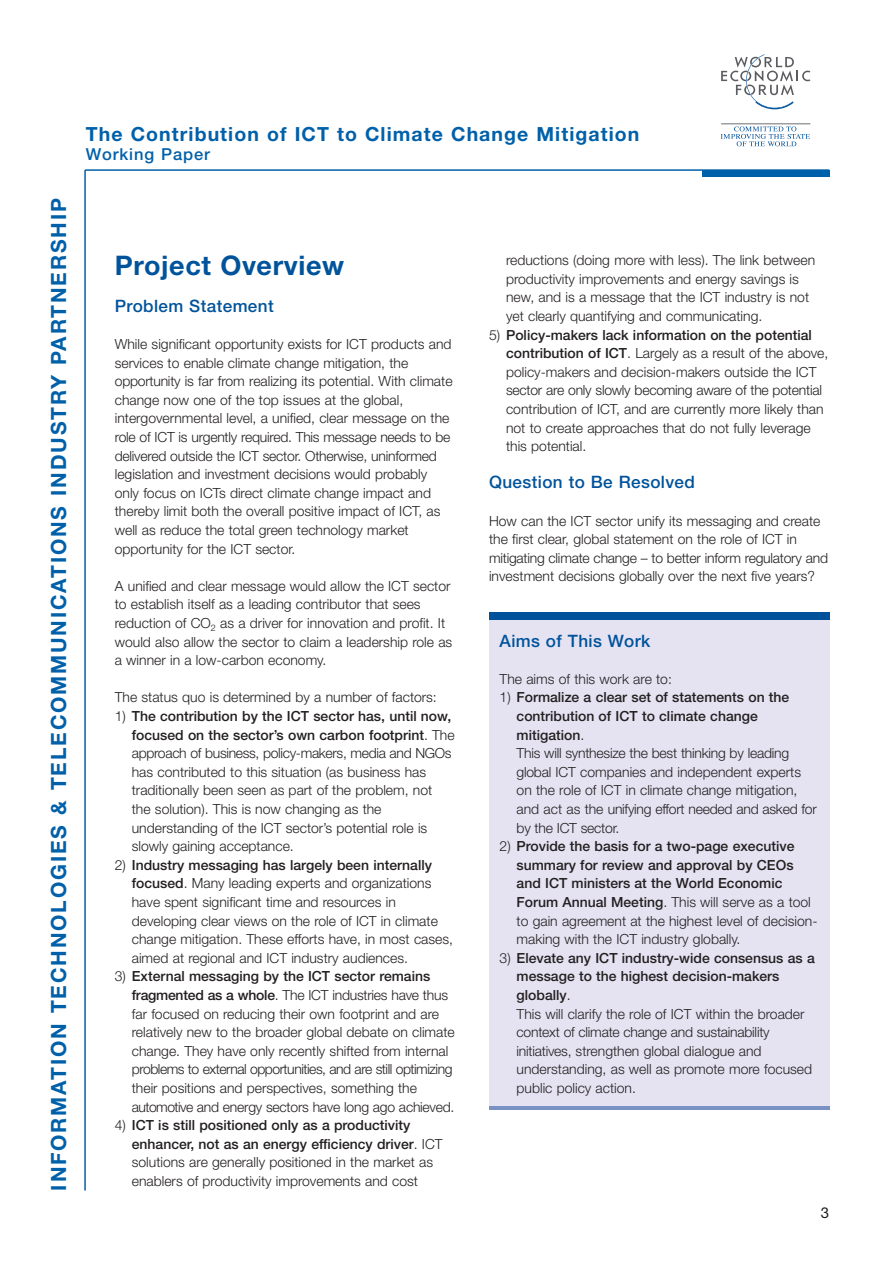
<style>
.page{position:relative;width:893px;height:1263px;background:#fff}
.page>*{position:absolute;margin:0;border:0;box-sizing:border-box;transform-origin:0 0}
.t1{font:700 27px "Helvetica Neue";letter-spacing:.02em;color:#00539b}
.t2{font:700 21px "Helvetica Neue";letter-spacing:.09em;color:#0060a9}
.t3{font:700 19.5px "Helvetica Neue";letter-spacing:.055em;color:#0060a9}
.t4{font:500 17.1px "Helvetica Neue";letter-spacing:.02em;color:#00539b}
.t5{font:500 16.5px "Helvetica Neue";letter-spacing:.055em;color:#0060a9}
.t6{font:15px "Helvetica Neue";color:#231f20}
.t7{font:300 13.95px/18.6px "Helvetica Neue";color:#231f20}
.t8{font:500 13.95px/18.6px "Helvetica Neue";color:#231f20}
.s1{font-weight:500}
.s2{font-weight:300}
</style>
<div class="page">
<div style="left:489px;top:617px;width:340px;height:492px;background:#e5e3f2"></div>
<div style="left:489px;top:612px;width:340px;height:8px;background:#00539b"></div>
<hr style="left:489px;top:1106px;width:340px;height:3px;background:#7a91c3">
<hr style="left:84px;top:170px;width:2px;height:1021px;background:#0060a9">
<hr style="left:85px;top:169px;width:744px;height:2px;background:#0060a9">
<hr style="left:721px;top:124px;width:89px;height:1px;background:#6c6e70">
<svg style="left:720px;top:126px;width:90px;height:20px"></svg>
<svg style="left:721px;top:54px;width:89px;height:55px"></svg>
<div style="left:702px;top:170px;width:127px;height:6px;background:#0060a9"></div>
<h2 class="t2" style="left:51px;top:1191px;width:994px;rotate:-90deg">INFORMATION TECHNOLOGIES &amp; TELECOMMUNICATIONS INDUSTRY PARTNERSHIP</h2>
<h3 class="t3" style="left:86px;top:127px;width:555px">The Contribution of ICT to Climate Change Mitigation</h3>
<p class="t5" style="left:86px;top:148px;width:126px">Working Paper</p>
<h1 class="t1" style="left:115px;top:255px;width:231px">Project Overview</h1>
<p class="t4" style="left:115px;top:300px;width:160px">Problem Statement</p>
<p class="t7" style="left:115px;top:336px;width:339px">While significant opportunity exists for ICT products and services to enable climate change mitigation, the opportunity is far from realizing its potential. With climate change now one of the top issues at the global, intergovernmental level, a unified, clear message on the role of ICT is urgently required. This message needs to be delivered outside the ICT sector. Otherwise, uninformed legislation and investment decisions would probably only focus on ICTs direct climate change impact and thereby limit both the overall positive impact of ICT, as well as reduce the total green technology market opportunity for the ICT sector.</p>
<p class="t7" style="left:115px;top:578px;width:339px">A unified and clear message would allow the ICT sector to establish itself as a leading contributor that sees reduction of CO<sub>2</sub> as a driver for innovation and profit. It would also allow the sector to claim a leadership role as a winner in a low-carbon economy.</p>
<p class="t7" style="left:115px;top:689px;width:323px">The status quo is determined by a number of factors:</p>
<p class="t7" style="left:132px;top:708px;width:324px;text-indent:-17px">1) <span class="s1">The contribution by the ICT sector has, until now, focused on the sector’s own carbon footprint</span>. The approach of business, policy-makers, media and NGOs has contributed to this situation (as business has traditionally been seen as part of the problem, not<br>the solution). This is now changing as the understanding of the ICT sector’s potential role is slowly gaining acceptance.</p>
<p class="t7" style="left:132px;top:857px;width:323px;text-indent:-17px">2) <span class="s1">Industry messaging has largely been internally focused</span>. Many leading experts and organizations have spent significant time and resources in developing clear views on the role of ICT in climate change mitigation. These efforts have, in most cases, aimed at regional and ICT industry audiences.</p>
<p class="t7" style="left:132px;top:968px;width:324px;text-indent:-17px">3) <span class="s1">External messaging by the ICT sector remains fragmented as a whole</span>. The ICT industries have thus far focused on reducing their own footprint and are relatively new to the broader global debate on climate change. They have only recently shifted from internal problems to external opportunities, and are still optimizing their positions and perspectives, something the automotive and energy sectors have long ago achieved.</p>
<p class="t7" style="left:132px;top:1117px;width:312px;text-indent:-17px">4) <span class="s1">ICT is still positioned only as a productivity enhancer, not as an energy efficiency driver</span>. ICT solutions are generally positioned in the market as enablers of productivity improvements and cost</p>
<p class="t7" style="left:506px;top:252px;width:311px">reductions (doing more with less). The link between productivity improvements and energy savings is new, and is a message that the ICT industry is not yet clearly quantifying and communicating.</p>
<p class="t7" style="left:506px;top:327px;width:324px;text-indent:-17px">5) <span class="s1">Policy-makers lack information on the potential contribution of ICT</span>. Largely as a result of the above, policy-makers and decision-makers outside the ICT sector are only slowly becoming aware of the potential contribution of ICT, and are currently more likely than not to create approaches that do not fully leverage this potential.</p>
<p class="t4" style="left:489px;top:476px;width:207px">Question to Be Resolved</p>
<p class="t7" style="left:489px;top:513px;width:340px">How can the ICT sector unify its messaging and create the first clear, global statement on the role of ICT in mitigating climate change – to better inform regulatory and investment decisions globally over the next five years?</p>
<p class="t4" style="left:499px;top:634px;width:152px">Aims of This Work</p>
<p class="t7" style="left:499px;top:671px;width:174px">The aims of this work are to:</p>
<p class="t7" style="left:517px;top:689px;width:302px;text-indent:-17px">1) <span class="s1">Formalize a clear set of statements on the contribution of ICT to climate change mitigation</span>.<br>This will synthesize the best thinking by leading global ICT companies and independent experts on the role of ICT in climate change mitigation, and act as the unifying effort needed and asked for by the ICT sector.</p>
<p class="t8" style="left:517px;top:838px;width:302px;text-indent:-17px"><span class="s2">2)</span> Provide the basis for a two-page executive summary for review and approval by CEOs and ICT ministers at the World Economic Forum Annual Meeting<span class="s2">. This will serve as a tool to gain agreement at the highest level of decision&shy;making with the ICT industry globally.</span></p>
<p class="t7" style="left:517px;top:950px;width:300px;text-indent:-17px">3) <span class="s1">Elevate any ICT industry-wide consensus as a message to the highest decision-makers globally</span>.<br>This will clarify the role of ICT within the broader context of climate change and sustainability initiatives, strengthen global dialogue and understanding, as well as promote more focused public policy action.</p>
<p class="t6" style="left:821px;top:1208px;width:10px">3</p>
</div>
